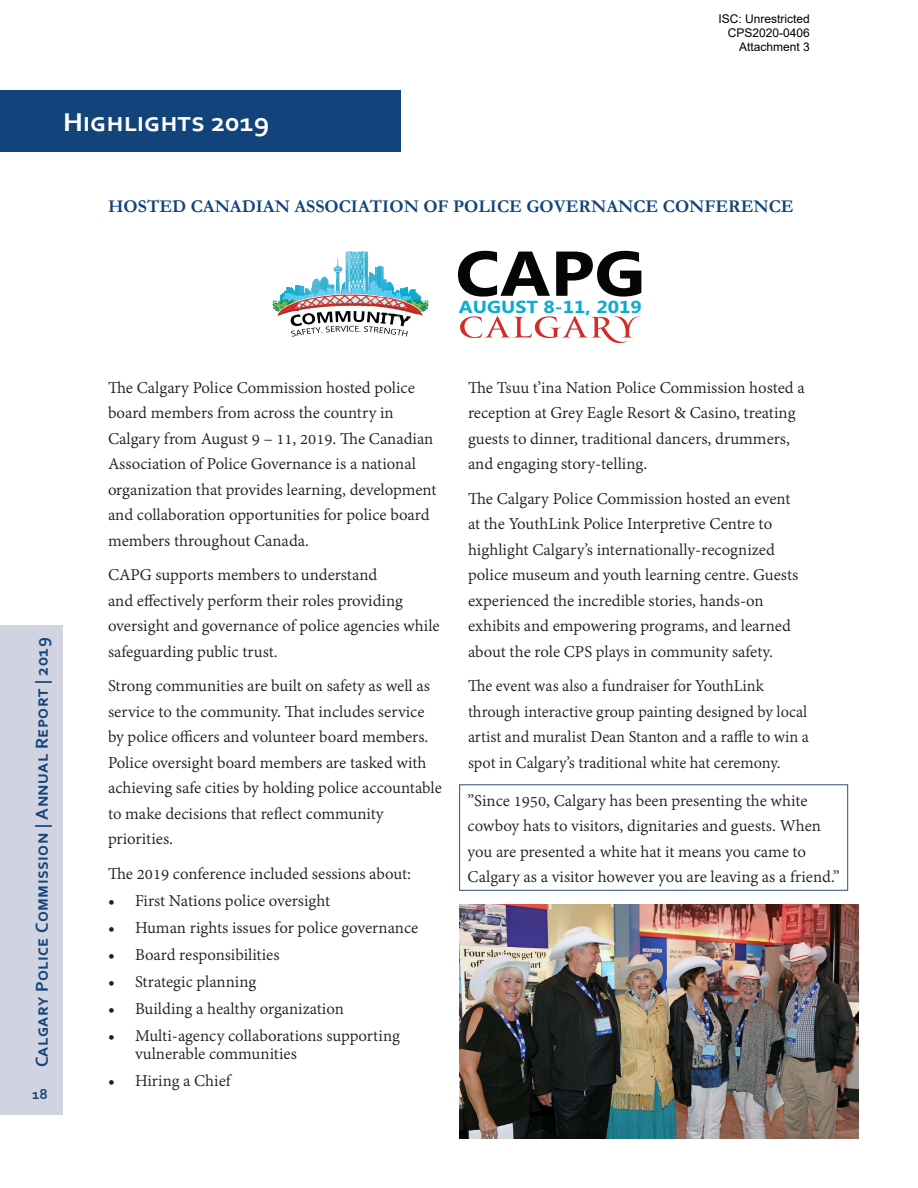
<style>
.page{position:relative;width:918px;height:1188px;background:#fff}
.page>*{position:absolute;margin:0;border:0;box-sizing:border-box;transform-origin:0 0}
.Page_Header{font:700 27px "Corbel";color:#fff;scale:1.05 1}
.Content_Text{font:18px/25.5px "Adobe Devanagari";color:#231f20}
.Text_Header{font:700 18px "Garamond";color:#12447b}
.t1{font:700 18px "Corbel";letter-spacing:.02em;color:#12447b}
.t2{font:700 17.4px "Microsoft New Tai Lue";color:#0bacd1;scale:1.13 1}
.t3{font:700 15px "Corbel";color:#12447b}
.t4{font:12px/14.4px "Arial";color:#000;text-align:right}
</style>
<div class="page">
<div style="left:0;top:626px;width:63px;height:489px;background:#d1d3e1"></div>
<div style="left:0;top:90px;width:401px;height:61px;background:#12447b"></div>
<svg style="left:458px;top:251px;width:92px;height:46px"></svg>
<svg style="left:556px;top:251px;width:85px;height:46px"></svg>
<svg style="left:460px;top:316px;width:181px;height:27px"></svg>
<svg style="left:272px;top:251px;width:149px;height:86px"></svg>
<img style="left:371px;top:297px;width:58px;height:28px">
<img style="left:459px;top:904px;width:399px;height:234px">
<div style="left:459px;top:784px;width:389px;height:107px;border:1px solid #475d8e"></div>
<p class="Page_Header" style="left:63px;top:105px;width:198px">Highlights 2019</p>
<p class="t4" style="left:719px;top:11px;width:93px">ISC: Unrestricted<br>CPS2020-0406<br>Attachment 3</p>
<p class="Text_Header" style="left:108px;top:194px;width:687px">HOSTED CANADIAN ASSOCIATION OF POLICE GOVERNANCE CONFERENCE</p>
<p class="t1" style="left:31px;top:1067px;width:431px;rotate:-90deg">Calgary Police Commission | Annual Report | 2019</p>
<p class="t3" style="left:32px;top:1085px;width:17px">18</p>
<p class="t2" style="left:459px;top:296px;width:163px">AUGUST 8-11, 2019</p>
<p class="Content_Text" style="left:108px;top:376px;width:330px">The Calgary Police Commission hosted police board members from across the country in Calgary from August 9 – 11, 2019. The Canadian Association of Police Governance is a national organization that provides learning, development and collaboration opportunities for police board members throughout Canada.</p>
<p class="Content_Text" style="left:108px;top:564px;width:333px">CAPG supports members to understand<br>and effectively perform their roles providing oversight and governance of police agencies while safeguarding public trust.</p>
<p class="Content_Text" style="left:108px;top:675px;width:335px">Strong communities are built on safety as well as service to the community. That includes service by police officers and volunteer board members.<br>Police oversight board members are tasked with achieving safe cities by holding police accountable to make decisions that reflect community priorities.</p>
<p class="Content_Text" style="left:108px;top:862px;width:305px">The 2019 conference included sessions about:</p>
<p class="Content_Text" style="left:108px;top:889px;width:224px">• First Nations police oversight</p>
<p class="Content_Text" style="left:108px;top:916px;width:312px">• Human rights issues for police governance</p>
<p class="Content_Text" style="left:108px;top:943px;width:173px">• Board responsibilities</p>
<p class="Content_Text" style="left:108px;top:970px;width:150px">• Strategic planning</p>
<p class="Content_Text" style="left:108px;top:997px;width:237px">• Building a healthy organization</p>
<p class="Content_Text" style="left:135px;top:1028px;width:266px;line-height:18px;text-indent:-27px">• Multi-agency collaborations supporting vulnerable communities</p>
<p class="Content_Text" style="left:108px;top:1069px;width:124px">• Hiring a Chief</p>
<p class="Content_Text" style="left:468px;top:376px;width:338px">The Tsuu t’ina Nation Police Commission hosted a reception at Grey Eagle Resort &amp; Casino, treating guests to dinner, traditional dancers, drummers, and engaging story-telling.</p>
<p class="Content_Text" style="left:468px;top:487px;width:332px">The Calgary Police Commission hosted an event at the YouthLink Police Interpretive Centre to highlight Calgary’s internationally-recognized police museum and youth learning centre. Guests experienced the incredible stories, hands-on exhibits and empowering programs, and learned about the role CPS plays in community safety.</p>
<p class="Content_Text" style="left:468px;top:675px;width:343px">The event was also a fundraiser for YouthLink through interactive group painting designed by local artist and muralist Dean Stanton and a raffle to win a spot in Calgary’s traditional white hat ceremony.</p>
<p class="Content_Text" style="left:468px;top:789px;width:373px">”Since 1950, Calgary has been presenting the white cowboy hats to visitors, dignitaries and guests. When you are presented a white hat it means you came to Calgary as a visitor however you are leaving as a friend.”</p>
</div>
